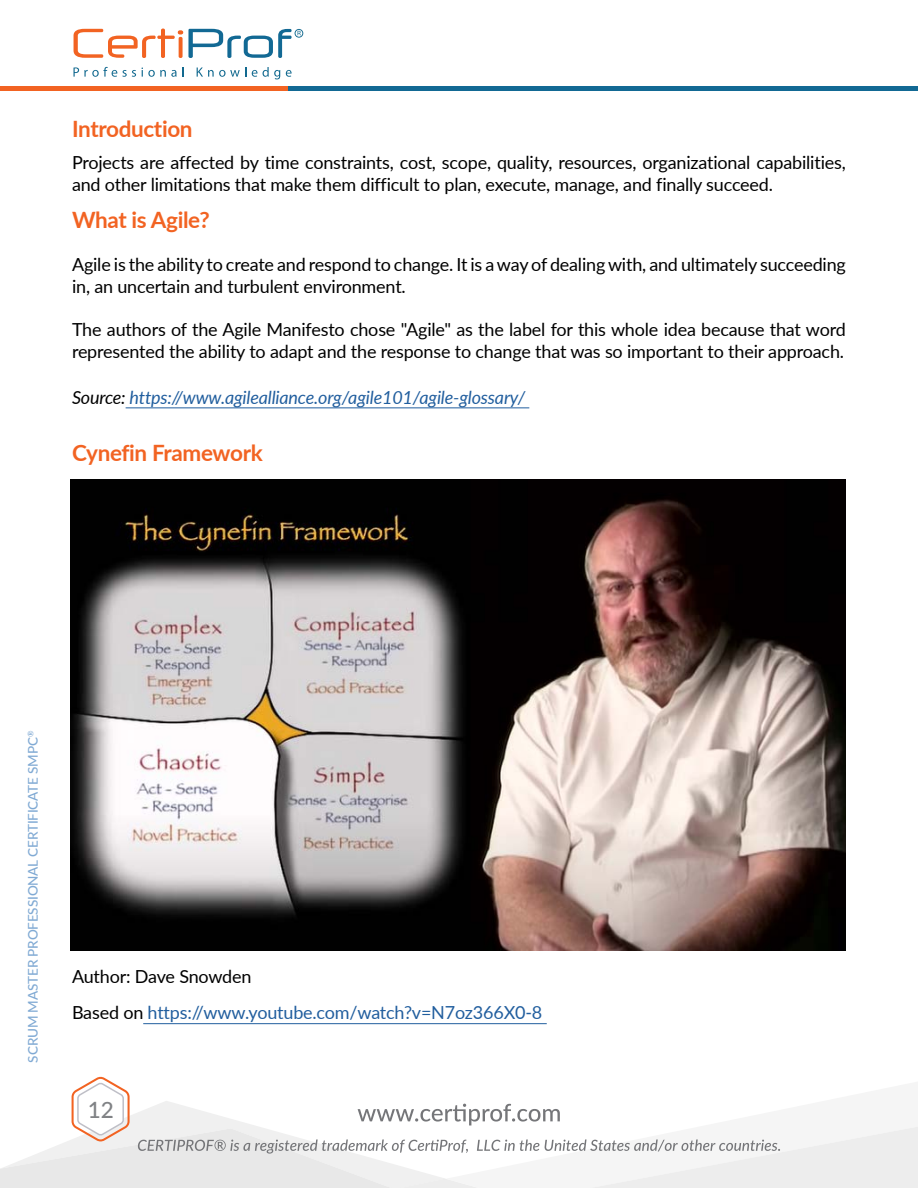
<style>
.page{position:relative;width:918px;height:1188px;background:#fff}
.page>*{position:absolute;margin:0;border:0;box-sizing:border-box;transform-origin:0 0}
.t1{font:700 22.5px "Lato";letter-spacing:-.015em;color:#f26322}
.t2{font:500 22.5px "Lato";color:#808285}
.t3{font:18px/21.8px "Lato";letter-spacing:-.01em;color:#000}
.t4{font:italic 18px "Lato";letter-spacing:-.01em;color:#215e9e}
.t5{font:18px "Lato";letter-spacing:-.01em;color:#215e9e}
.t6{font:500 13.5px "Lato";letter-spacing:-.01em;color:#81aad4}
.s1{color:#000}
</style>
<div class="page">
<svg style="left:0;top:1077px;width:918px;height:111px"></svg>
<div style="left:287px;top:86px;width:631px;height:5px;background:#126994"></div>
<div style="left:0;top:86px;width:287px;height:5px;background:#f26322"></div>
<svg style="left:74px;top:67px;width:62px;height:10px"></svg>
<svg style="left:142px;top:67px;width:42px;height:10px"></svg>
<svg style="left:197px;top:67px;width:49px;height:10px"></svg>
<svg style="left:252px;top:70px;width:5px;height:7px"></svg>
<svg style="left:263px;top:67px;width:17px;height:12px"></svg>
<svg style="left:286px;top:70px;width:6px;height:7px"></svg>
<svg style="left:74px;top:29px;width:229px;height:29px"></svg>
<hr style="left:126px;top:407px;width:403px;height:1px;background:#215e9e">
<hr style="left:143px;top:1023px;width:404px;height:1px;background:#215e9e">
<img style="left:71px;top:480px;width:775px;height:471px">
<p class="t1" style="left:72px;top:112px;width:122px">Introduction</p>
<p class="t3" style="left:72px;top:151px;width:775px">Projects are affected by time constraints, cost, scope, quality, resources, organizational capabilities, and other limitations that make them difficult to plan, execute, manage, and finally succeed.</p>
<p class="t1" style="left:72px;top:203px;width:139px">What is Agile?</p>
<p class="t3" style="left:72px;top:253px;width:775px">Agile is the ability to create and respond to change. It is a way of dealing with, and ultimately succeeding in, an uncertain and turbulent environment.</p>
<p class="t3" style="left:72px;top:318px;width:775px">The authors of the Agile Manifesto chose "Agile" as the label for this whole idea because that word represented the ability to adapt and the response to change that was so important to their approach.</p>
<p class="t4" style="left:72px;top:384px;width:455px"><span class="s1">Source:</span> https://www.agilealliance.org/agile101/agile-glossary/</p>
<p class="t1" style="left:72px;top:436px;width:192px">Cynefin Framework</p>
<p class="t6" style="left:23px;top:1063px;width:333px;rotate:-90deg">SCRUM MASTER PROFESSIONAL CERTIFICATE SMPC<sup>®</sup></p>
<p class="t3" style="left:72px;top:964px;width:181px">Author: Dave Snowden</p>
<p class="t5" style="left:72px;top:1000px;width:472px"><span class="s1">Based on</span> https://www.youtube.com/watch?v=N7oz366X0-8</p>
<p class="t2" style="left:88px;top:1094px;width:28px">12</p>
</div>
